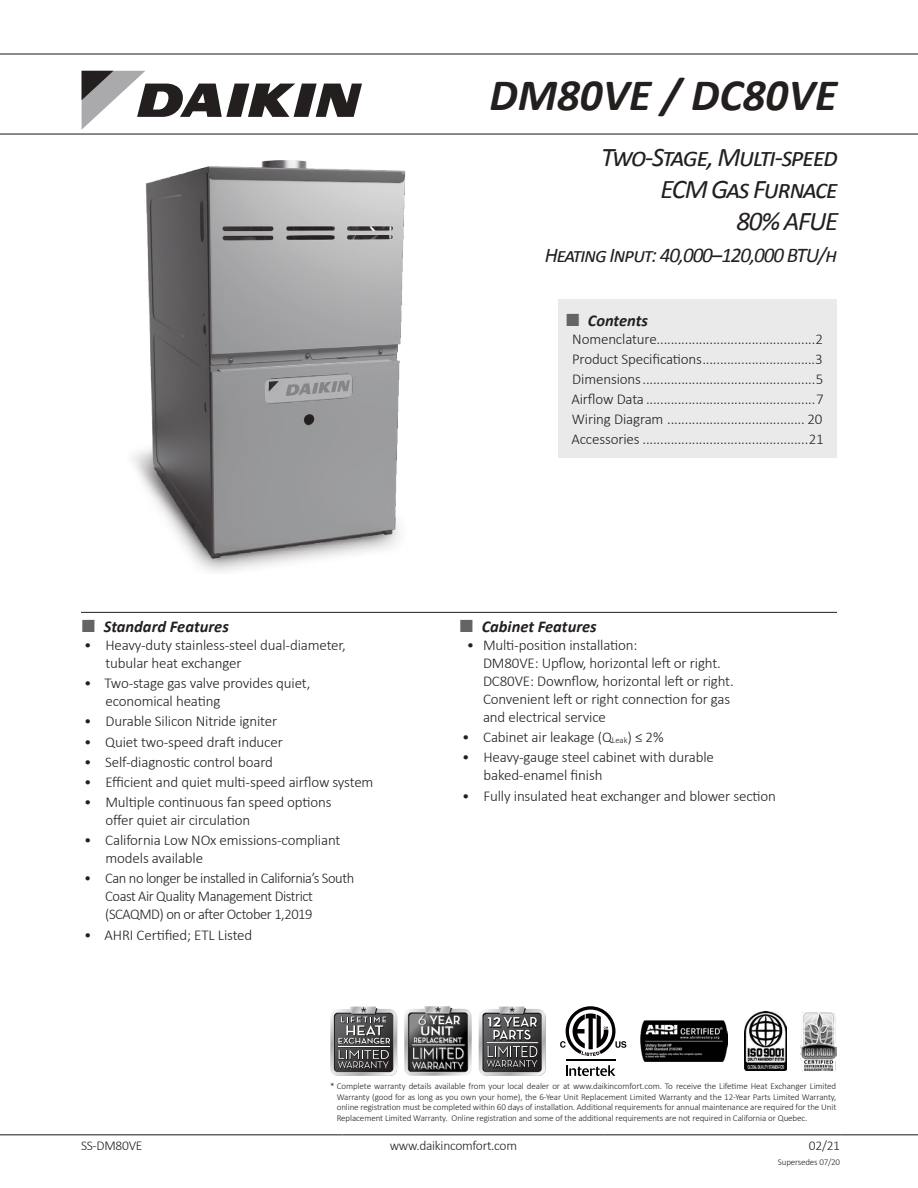
<style>
.page{position:relative;width:918px;height:1188px;background:#fff}
.page>*{position:absolute;margin:0;border:0;box-sizing:border-box;transform-origin:0 0}
.t1{font:italic 700 45px "Calibri";color:#241f1f}
.t2{font:italic 27px/32.4px "Calibri";letter-spacing:-.05em;color:#241f1f;text-align:right}
.t3{font:italic 21px "Calibri";letter-spacing:-.05em;color:#241f1f}
.t4{font:italic 700 16.5px "Calibri";color:#241f1f}
.t5{font:300 15px/18px "Calibri";letter-spacing:-.01em;color:#241f1f}
.t6{font:300 15px/18px "Calibri";letter-spacing:-.03em;color:#241f1f}
.t7{font:300 13.5px "Calibri";letter-spacing:-.02em;color:#241f1f}
.t8{font:300 9px/10.8px "Calibri";letter-spacing:-.01em;color:#241f1f;text-align:justify}
.s1{color:#656365}
.s2{font-size:8.7px}
</style>
<div class="page">
<svg style="left:82px;top:71px;width:280px;height:58px"></svg>
<img style="left:133px;top:160px;width:273px;height:412px">
<hr style="left:0;top:53px;width:918px;height:2px;background:#656365">
<hr style="left:0;top:133px;width:918px;height:2px;background:#656365">
<hr style="left:0;top:1134px;width:81px;height:2px;background:#656365">
<hr style="left:81px;top:1134px;width:261px;height:2px;background:#656365">
<hr style="left:342px;top:1134px;width:262px;height:2px;background:#656365">
<hr style="left:604px;top:1134px;width:236px;height:2px;background:#656365">
<hr style="left:840px;top:1134px;width:78px;height:2px;background:#656365">
<div style="left:558px;top:299px;width:279px;height:159px;background:#ebeaea"></div>
<hr style="left:81px;top:612px;width:378px;height:1px;background:#241f1f">
<hr style="left:459px;top:612px;width:378px;height:1px;background:#241f1f">
<svg style="left:330px;top:1006px;width:67px;height:70px;background:#7a797a"></svg>
<img style="left:404px;top:1006px;width:67px;height:70px">
<svg style="left:478px;top:1006px;width:68px;height:70px;background:#7a797a"></svg>
<svg style="left:566px;top:1065px;width:49px;height:11px"></svg>
<hr style="left:566px;top:1060px;width:49px;height:1px;background:#050000">
<svg style="left:560px;top:1006px;width:66px;height:50px"></svg>
<img style="left:641px;top:1020px;width:87px;height:41px">
<img style="left:744px;top:1012px;width:42px;height:59px">
<img style="left:801px;top:1012px;width:35px;height:59px">
<h1 class="t1" style="left:489px;top:67px;width:349px">DM80VE / DC80VE</h1>
<h2 class="t2" style="left:601px;top:139px;width:239px">Two-Stage, Multi-speed<br>ECM Gas Furnace<br>80% AFUE</h2>
<h3 class="t3" style="left:545px;top:242px;width:294px">Heating Input: 40,000–120,000 BTU/h</h3>
<p class="t4" style="left:80px;top:616px;width:150px"><span class="s1">■</span> Standard Features</p>
<p class="t5" style="left:105px;top:636px;width:242px;text-indent:-21px">• Heavy-duty stainless-steel dual-diameter, tubular heat exchanger</p>
<p class="t5" style="left:105px;top:674px;width:206px;text-indent:-21px">• Two-stage gas valve provides quiet, economical heating</p>
<p class="t5" style="left:84px;top:712px;width:195px">• Durable Silicon Nitride igniter</p>
<p class="t5" style="left:84px;top:732px;width:200px">• Quiet two-speed draft inducer</p>
<p class="t5" style="left:84px;top:753px;width:191px">• Self-diagnostic control board</p>
<p class="t5" style="left:84px;top:773px;width:291px">• Efficient and quiet multi-speed airflow system</p>
<p class="t5" style="left:105px;top:793px;width:228px;text-indent:-21px">• Multiple continuous fan speed options offer quiet air circulation</p>
<p class="t5" style="left:106px;top:831px;width:236px;text-indent:-21px">• California Low NOx emissions-compliant models available</p>
<p class="t6" style="left:105px;top:869px;width:251px;text-indent:-21px">• Can no longer be installed in California’s South<br>Coast Air Quality Management District (SCAQMD) on or after October 1,2019</p>
<p class="t5" style="left:84px;top:925px;width:170px">• AHRI Certified; ETL Listed</p>
<p class="t4" style="left:564px;top:310px;width:86px"><span class="s1">■</span> Contents</p>
<p class="t5" style="left:571px;top:328px;width:254px;line-height:20.1px;text-align:justify">Nomenclature.............................................2<br>Product Specifications................................3<br>Dimensions.................................................5<br>Airflow Data ................................................7<br>Wiring Diagram ....................................... 20<br>Accessories ...............................................21</p>
<p class="t4" style="left:458px;top:616px;width:140px"><span class="s1">■</span> Cabinet Features</p>
<p class="t5" style="left:483px;top:636px;width:252px;text-indent:-16px">• Multi-position installation:<br>DM80VE: Upflow, horizontal left or right.<br>DC80VE: Downflow, horizontal left or right.<br>Convenient left or right connection for gas and electrical service</p>
<p class="t5" style="left:462px;top:728px;width:203px">• Cabinet air leakage (Q<span class="s2">Leak</span>) ≤ 2%</p>
<p class="t5" style="left:484px;top:748px;width:232px;text-indent:-22px">• Heavy-gauge steel cabinet with durable baked-enamel finish</p>
<p class="t5" style="left:462px;top:786px;width:316px">• Fully insulated heat exchanger and blower section</p>
<p class="t8" style="left:337px;top:1080px;width:501px;text-indent:-7px">* Complete warranty details available from your local dealer or at www.daikincomfort.com. To receive the Lifetime Heat Exchanger Limited Warranty (good for as long as you own your home), the 6-Year Unit Replacement Limited Warranty and the 12-Year Parts Limited Warranty, online registration must be completed within 60 days of installation. Additional requirements for annual maintenance are required for the Unit Replacement Limited Warranty. Online registration and some of the additional requirements are not required in California or Quebec.</p>
<p class="t7" style="left:81px;top:1137px;width:63px">SS-DM80VE</p>
<p class="t7" style="left:390px;top:1137px;width:129px">www.daikincomfort.com</p>
<p class="t7" style="left:809px;top:1137px;width:33px">02/21</p>
<p class="t8" style="left:778px;top:1156px;width:64px">Supersedes 07/20</p>
</div>
